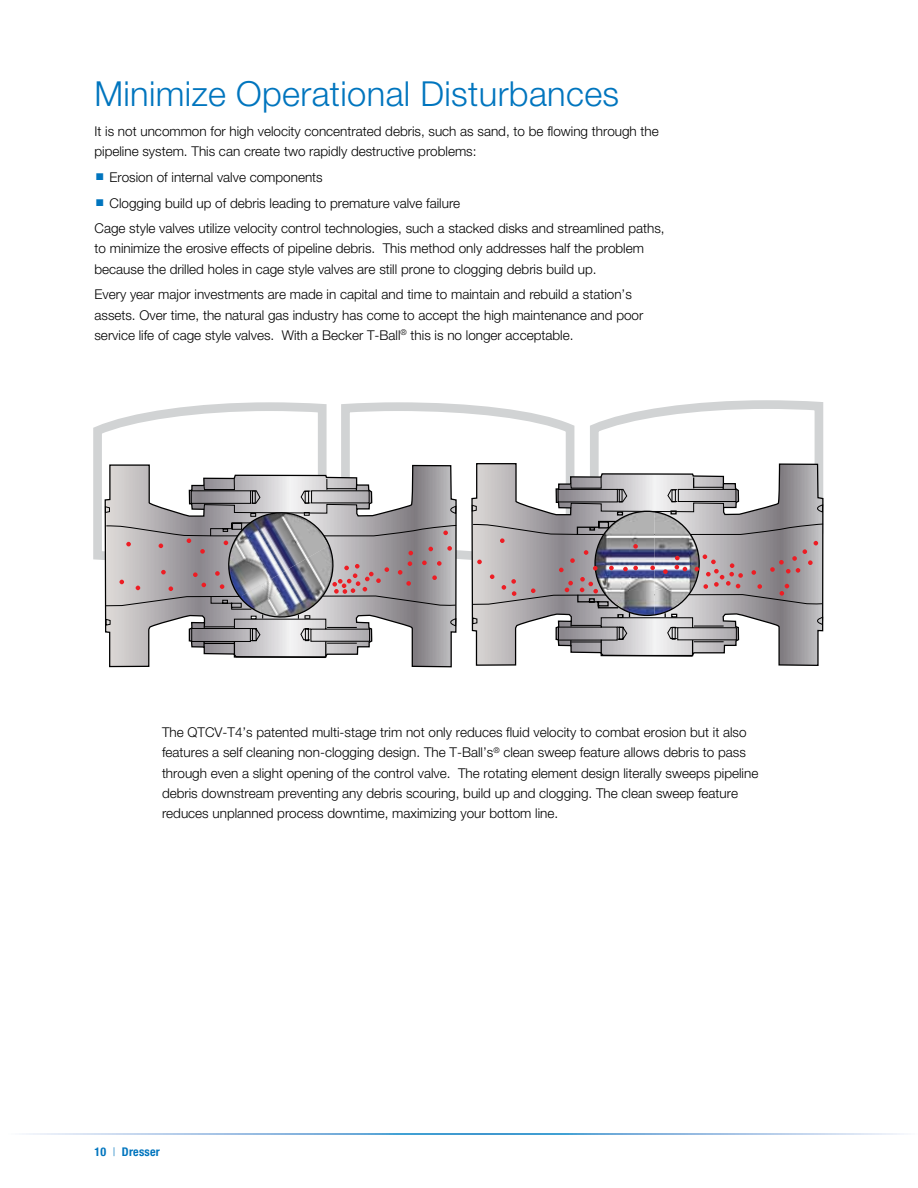
<style>
.page{position:relative;width:918px;height:1188px;background:#fff}
.page>*{position:absolute;margin:0;border:0;box-sizing:border-box;transform-origin:0 0}
.t1{font:300 34.5px "Helvetica Neue LT Std";letter-spacing:.01em;color:#0075be}
.t2{font:300 13.5px/20.2px "Helvetica Neue LT Std";color:#000}
.t3{font:700 condensed 12px "Helvetica Neue LT Std";letter-spacing:.02em;color:#0075be}
.s1{color:#0075be}
.s2{font-weight:300}
</style>
<div class="page">
<svg style="left:93px;top:400px;width:731px;height:266px"></svg>
<h1 class="t1" style="left:94px;top:72px;width:526px">Minimize Operational Disturbances</h1>
<p class="t2" style="left:94px;top:121px;width:566px">It is not uncommon for high velocity concentrated debris, such as sand, to be flowing through the pipeline system. This can create two rapidly destructive problems:</p>
<p class="t2" style="left:96px;top:167px;width:228px"><span class="s1">■</span> Erosion of internal valve components</p>
<p class="t2" style="left:95px;top:190px;width:572px;line-height:25.7px"><span class="s1">■</span> Clogging build up of debris leading to premature valve failure<br>Cage style valves utilize velocity control technologies, such a stacked disks and streamlined paths,</p>
<p class="t2" style="left:95px;top:238px;width:551px">to minimize the erosive effects of pipeline debris. This method only addresses half the problem because the drilled holes in cage style valves are still prone to clogging debris build up.</p>
<p class="t2" style="left:95px;top:284px;width:550px">Every year major investments are made in capital and time to maintain and rebuild a station’s assets. Over time, the natural gas industry has come to accept the high maintenance and poor service life of cage style valves. With a Becker T-Ball<sup>®</sup> this is no longer acceptable.</p>
<p class="t2" style="left:162px;top:722px;width:598px">The QTCV-T4’s patented multi-stage trim not only reduces fluid velocity to combat erosion but it also features a self cleaning non-clogging design. The T-Ball’s<sup>®</sup> clean sweep feature allows debris to pass through even a slight opening of the control valve. The rotating element design literally sweeps pipeline debris downstream preventing any debris scouring, build up and clogging. The clean sweep feature reduces unplanned process downtime, maximizing your bottom line.</p>
<p class="t3" style="left:94px;top:1145px;width:67px">10 <span class="s2">|</span> Dresser</p>
</div>
